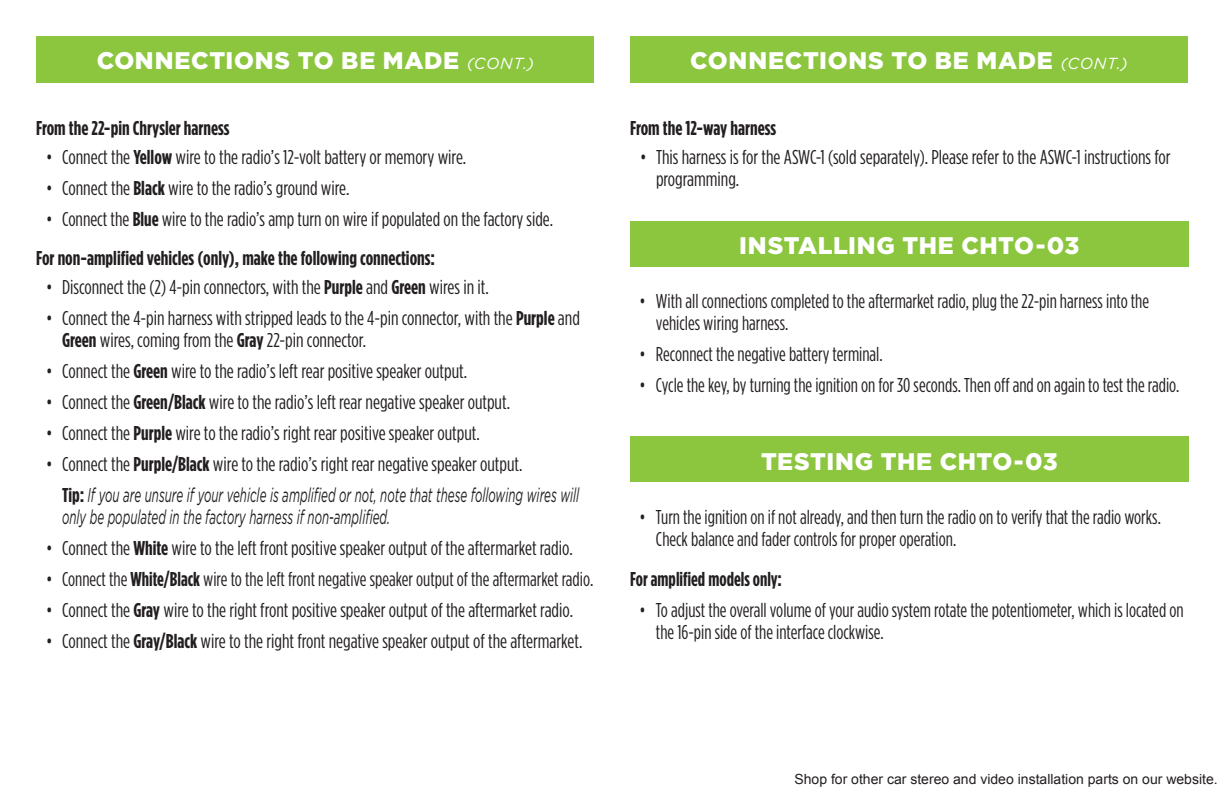
<style>
.page{position:relative;width:1224px;height:792px;background:#fff}
.page>*{position:absolute;margin:0;border:0;box-sizing:border-box;transform-origin:0 0}
.t1{font:900 24px "Gotham";letter-spacing:.025em;color:#fff}
.t2{font:20px/22px "Gotham Condensed";color:#231f20}
.t3{font:20px/22px "Gotham Condensed";color:#231f20;scale:.96 1}
.t4{font:italic 20px/22px "Gotham";color:#231f20;scale:.58 1}
.t5{font:700 20px "Gotham Condensed";color:#231f20}
.t6{font:700 20px "Gotham Condensed";color:#231f20;scale:.96 1}
.t7{font:14px "Arial";color:#221e1f}
.s1{font-weight:400;font-style:italic;font-size:16px}
.s2{font-weight:700}
.s3{font-family:"Gotham Condensed";font-weight:700;font-style:normal}
</style>
<div class="page">
<div style="left:36px;top:36px;width:1152px;height:46px;background:#8bc63e"></div>
<div style="left:595px;top:35px;width:35px;height:48px;background:#fff"></div>
<div style="left:630px;top:221px;width:559px;height:45px;background:#8bc63e"></div>
<div style="left:630px;top:437px;width:559px;height:45px;background:#8bc63e"></div>
<p class="t1" style="left:97px;top:47px;width:439px">CONNECTIONS TO BE MADE <span class="s1">(CONT.)</span></p>
<p class="t1" style="left:690px;top:47px;width:439px">CONNECTIONS TO BE MADE <span class="s1">(CONT.)</span></p>
<p class="t5" style="left:36px;top:117px;width:195px">From the 22-pin Chrysler harness</p>
<p class="t2" style="left:46px;top:146px;width:422px">• Connect the <span class="s2">Yellow</span> wire to the radio’s 12-volt battery or memory wire.</p>
<p class="t2" style="left:46px;top:177px;width:305px">• Connect the <span class="s2">Black</span> wire to the radio’s ground wire.</p>
<p class="t2" style="left:36px;top:199px;width:519px;line-height:39px;text-indent:10px">• Connect the <span class="s2">Blue</span> wire to the radio’s amp turn on wire if populated on the factory side.<br><span class="s2">For non-amplified vehicles (only), make the following connections:</span></p>
<p class="t2" style="left:46px;top:276px;width:444px">• Disconnect the (2) 4-pin connectors, with the <span class="s2">Purple</span> and <span class="s2">Green</span> wires in it.</p>
<p class="t2" style="left:62px;top:307px;width:519px;text-indent:-16px">• Connect the 4-pin harness with stripped leads to the 4-pin connector, with the <span class="s2">Purple</span> and<br><span class="s2">Green</span> wires, coming from the <span class="s2">Gray</span> 22-pin connector.</p>
<p class="t2" style="left:46px;top:360px;width:423px">• Connect the <span class="s2">Green</span> wire to the radio’s left rear positive speaker output.</p>
<p class="t2" style="left:46px;top:391px;width:466px">• Connect the <span class="s2">Green/Black</span> wire to the radio’s left rear negative speaker output.</p>
<p class="t2" style="left:46px;top:422px;width:435px">• Connect the <span class="s2">Purple</span> wire to the radio’s right rear positive speaker output.</p>
<p class="t2" style="left:46px;top:453px;width:478px">• Connect the <span class="s2">Purple/Black</span> wire to the radio’s right rear negative speaker output.</p>
<p class="t4" style="left:62px;top:484px;width:894px"><span class="s3">Tip:</span> If you are unsure if your vehicle is amplified or not, note that these following wires will only be populated in the factory harness if non-amplified.</p>
<p class="t2" style="left:46px;top:537px;width:528px">• Connect the <span class="s2">White</span> wire to the left front positive speaker output of the aftermarket radio.</p>
<p class="t2" style="left:46px;top:568px;width:549px">• Connect the <span class="s2">White/Black</span> wire to the left front negative speaker output of the aftermarket radio.</p>
<p class="t2" style="left:46px;top:599px;width:529px">• Connect the <span class="s2">Gray</span> wire to the right front positive speaker output of the aftermarket radio.</p>
<p class="t2" style="left:46px;top:630px;width:538px">• Connect the <span class="s2">Gray/Black</span> wire to the right front negative speaker output of the aftermarket.</p>
<p class="t5" style="left:630px;top:117px;width:148px">From the 12-way harness</p>
<p class="t2" style="left:656px;top:146px;width:516px;text-indent:-16px">• This harness is for the ASWC-1 (sold separately). Please refer to the ASWC-1 instructions for programming.</p>
<p class="t1" style="left:739px;top:231px;width:342px">INSTALLING THE CHTO-03</p>
<p class="t3" style="left:656px;top:290px;width:515px;text-indent:-16px">• With all connections completed to the aftermarket radio, plug the 22-pin harness into the vehicles wiring harness.</p>
<p class="t3" style="left:640px;top:343px;width:255px">• Reconnect the negative battery terminal.</p>
<p class="t3" style="left:640px;top:374px;width:564px">• Cycle the key, by turning the ignition on for 30 seconds. Then off and on again to test the radio.</p>
<p class="t1" style="left:761px;top:447px;width:298px">TESTING THE CHTO-03</p>
<p class="t3" style="left:656px;top:505px;width:527px;text-indent:-16px">• Turn the ignition on if not already, and then turn the radio on to verify that the radio works.<br>Check balance and fader controls for proper operation.</p>
<p class="t6" style="left:630px;top:567px;width:160px">For amplified models only:</p>
<p class="t3" style="left:656px;top:598px;width:551px;text-indent:-16px">• To adjust the overall volume of your audio system rotate the potentiometer, which is located on the 16-pin side of the interface clockwise.</p>
<p class="t7" style="left:794px;top:769px;width:425px">Shop for other car stereo and video installation parts on our website.</p>
</div>
